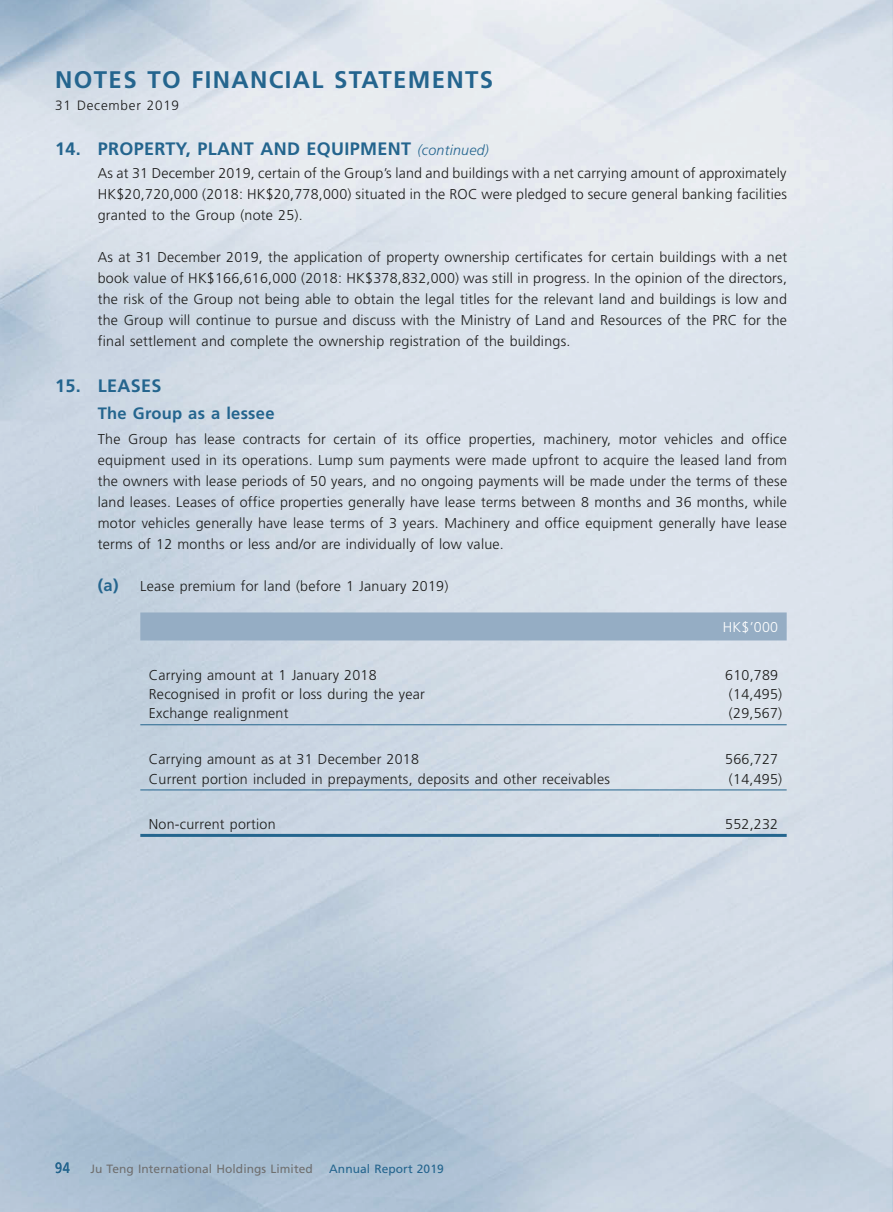
<style>
.page{position:relative;width:893px;height:1212px;background:#fff}
.page>*{position:absolute;margin:0;border:0;box-sizing:border-box;transform-origin:0 0}
.t1{font:700 24px "Frutiger LT Std";letter-spacing:.055em;color:#24658e}
.t2{font:700 18px "Frutiger LT Std";letter-spacing:.015em;color:#24658e}
.t3{font:700 16.5px "Frutiger LT Std";letter-spacing:.015em;color:#24658e}
.t4{font:15px "Frutiger LT Std";color:#24658e;scale:.85 1}
.t5{font:300 14.25px/21px "Frutiger LT Std";letter-spacing:.015em;color:#1c1c1b;text-align:justify}
.t6{font:300 14.25px "Frutiger LT Std";color:#fff}
.t7{font:300 13.5px "Frutiger LT Std";letter-spacing:.055em;color:#1c1c1b}
.t8{font:12px "Frutiger LT Std";letter-spacing:.005em;color:#6f6f6f}
.t9{font:12px "Frutiger LT Std";letter-spacing:.005em;color:#24658e}
.s1{font-weight:300;font-style:italic;font-size:14.25px}
.s2{font-weight:700;font-size:16.5px;color:#24658e}
</style>
<div class="page">
<div style="left:140px;top:612px;width:647px;height:28px;background:#95adc4"></div>
<hr style="left:140px;top:724px;width:519px;height:1px;background:#24658e">
<hr style="left:659px;top:724px;width:128px;height:1px;background:#24658e">
<hr style="left:140px;top:789px;width:519px;height:1px;background:#24658e">
<hr style="left:659px;top:789px;width:128px;height:1px;background:#24658e">
<hr style="left:140px;top:834px;width:519px;height:3px;background:#24658e">
<hr style="left:659px;top:834px;width:128px;height:3px;background:#24658e">
<h1 class="t1" style="left:55px;top:66px;width:439px">NOTES TO FINANCIAL STATEMENTS</h1>
<p class="t7" style="left:55px;top:98px;width:125px">31 December 2019</p>
<p class="t2" style="left:55px;top:138px;width:435px">14. PROPERTY, PLANT AND EQUIPMENT <span class="s1">(continued)</span></p>
<p class="t5" style="left:98px;top:163px;width:691px">As at 31 December 2019, certain of the Group’s land and buildings with a net carrying amount of approximately HK$20,720,000 (2018: HK$20,778,000) situated in the ROC were pledged to secure general banking facilities granted to the Group (note 25).</p>
<p class="t5" style="left:98px;top:247px;width:691px">As at 31 December 2019, the application of property ownership certificates for certain buildings with a net book value of HK$166,616,000 (2018: HK$378,832,000) was still in progress. In the opinion of the directors, the risk of the Group not being able to obtain the legal titles for the relevant land and buildings is low and the Group will continue to pursue and discuss with the Ministry of Land and Resources of the PRC for the final settlement and complete the ownership registration of the buildings.</p>
<p class="t2" style="left:55px;top:375px;width:108px">15. LEASES</p>
<p class="t3" style="left:98px;top:404px;width:178px">The Group as a lessee</p>
<p class="t5" style="left:98px;top:429px;width:691px">The Group has lease contracts for certain of its office properties, machinery, motor vehicles and office equipment used in its operations. Lump sum payments were made upfront to acquire the leased land from the owners with lease periods of 50 years, and no ongoing payments will be made under the terms of these land leases. Leases of office properties generally have lease terms between 8 months and 36 months, while motor vehicles generally have lease terms of 3 years. Machinery and office equipment generally have lease terms of 12 months or less and/or are individually of low value.</p>
<p class="t5" style="left:98px;top:576px;width:352px"><span class="s2">(a)</span> Lease premium for land (before 1 January 2019)</p>
<p class="t6" style="left:723px;top:619px;width:57px">HK$’000</p>
<p class="t5" style="left:149px;top:664px;width:229px">Carrying amount at 1 January 2018</p>
<p class="t5" style="left:725px;top:664px;width:54px">610,789</p>
<p class="t5" style="left:149px;top:684px;width:278px">Recognised in profit or loss during the year</p>
<p class="t5" style="left:729px;top:684px;width:55px">(14,495)</p>
<p class="t5" style="left:149px;top:703px;width:141px">Exchange realignment</p>
<p class="t5" style="left:729px;top:703px;width:55px">(29,567)</p>
<p class="t5" style="left:149px;top:749px;width:272px">Carrying amount as at 31 December 2018</p>
<p class="t5" style="left:725px;top:749px;width:54px">566,727</p>
<p class="t5" style="left:149px;top:768px;width:463px">Current portion included in prepayments, deposits and other receivables</p>
<p class="t5" style="left:729px;top:768px;width:55px">(14,495)</p>
<p class="t5" style="left:149px;top:814px;width:128px">Non-current portion</p>
<p class="t5" style="left:725px;top:814px;width:54px">552,232</p>
<p class="t4" style="left:55px;top:1159px;width:19px">94</p>
<p class="t8" style="left:90px;top:1162px;width:224px">Ju Teng International Holdings Limited</p>
<p class="t9" style="left:329px;top:1162px;width:116px">Annual Report 2019</p>
</div>
